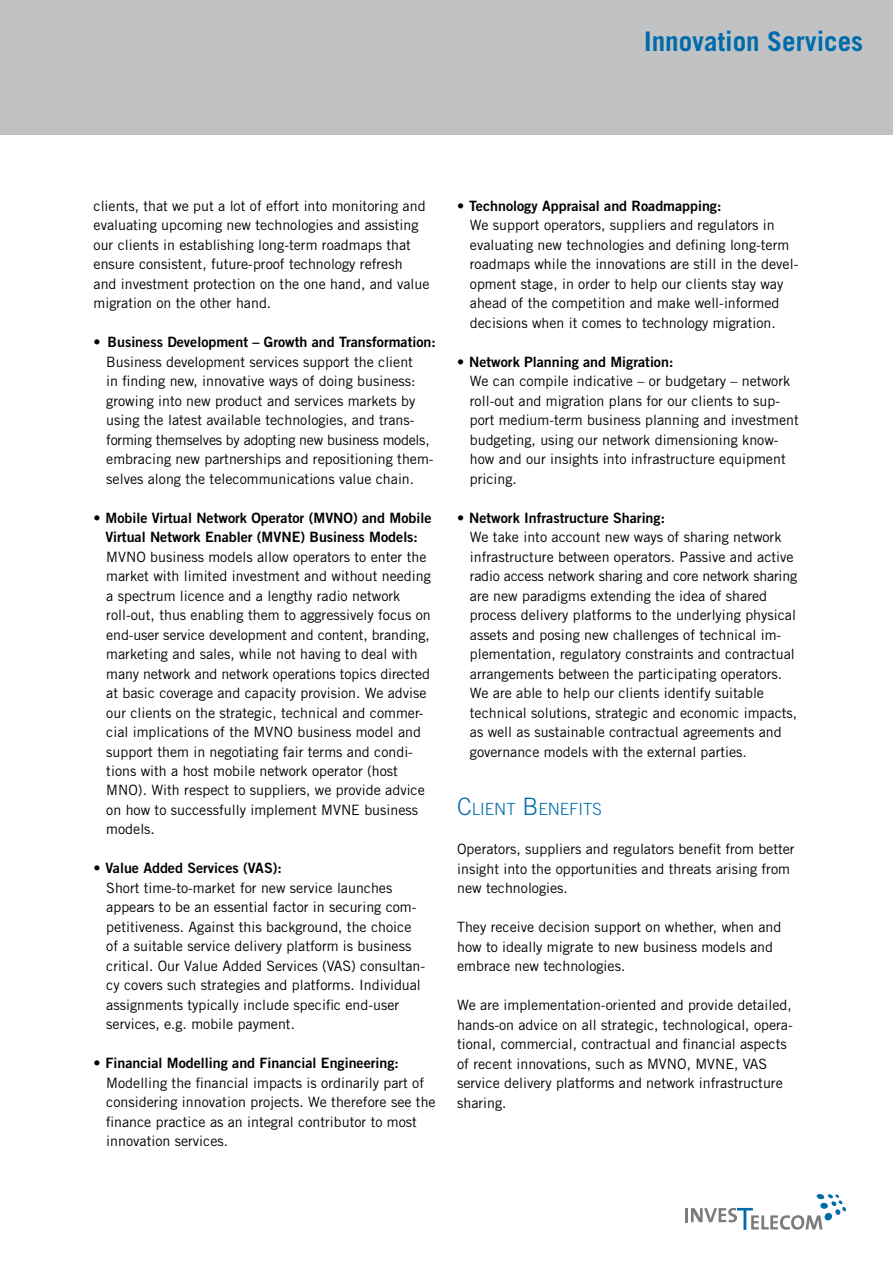
<style>
.page{position:relative;width:893px;height:1263px;background:#fff}
.page>*{position:absolute;margin:0;border:0;box-sizing:border-box;transform-origin:0 0}
.t1{font:700 27px "Trade Gothic LT";color:#006bab}
.t2{font:300 16.8px "Trade Gothic LT";color:#006bab}
.t3{font:14.25px/19.5px "Trade Gothic LT";color:#000}
.t4{font:14.25px/19.5px "Trade Gothic LT Bold Two";color:#000;text-align:center}
.s1{font-size:24px}
</style>
<div class="page">
<div style="left:0;top:0;width:893px;height:135px;background:#c0c2c3"></div>
<hr style="left:685px;top:1208px;width:3px;height:14px;background:#7b7c7e">
<svg style="left:691px;top:1194px;width:155px;height:36px"></svg>
<h1 class="t1" style="left:644px;top:24px;width:220px">Innovation Services</h1>
<p class="t3" style="left:94px;top:196px;width:338px">clients, that we put a lot of effort into monitoring and evaluating upcoming new technologies and assisting our clients in establishing long-term roadmaps that ensure consistent, future-proof technology refresh<br>and investment protection on the one hand, and value migration on the other hand.</p>
<p class="t4" style="left:94px;top:332px;width:344px">• Business Development – Growth and Transformation:</p>
<p class="t3" style="left:106px;top:352px;width:329px">Business development services support the client<br>in finding new, innovative ways of doing business: growing into new product and services markets by using the latest available technologies, and trans&shy;forming themselves by adopting new business models, embracing new partnerships and repositioning them&shy;selves along the telecommunications value chain.</p>
<p class="t4" style="left:94px;top:507px;width:339px">• Mobile Virtual Network Operator (MVNO) and Mobile<br>Virtual Network Enabler (MVNE) Business Models:</p>
<p class="t3" style="left:106px;top:546px;width:326px">MVNO business models allow operators to enter the market with limited investment and without needing a spectrum licence and a lengthy radio network roll-out, thus enabling them to aggressively focus on end-user service development and content, branding, marketing and sales, while not having to deal with many network and network operations topics directed at basic coverage and capacity provision. We advise our clients on the strategic, technical and commer&shy;cial implications of the MVNO business model and support them in negotiating fair terms and condi&shy;tions with a host mobile network operator (host MNO). With respect to suppliers, we provide advice on how to successfully implement MVNE business models.</p>
<p class="t4" style="left:94px;top:858px;width:190px">• Value Added Services (VAS):</p>
<p class="t3" style="left:106px;top:878px;width:320px">Short time-to-market for new service launches appears to be an essential factor in securing com&shy;petitiveness. Against this background, the choice of a suitable service delivery platform is business critical. Our Value Added Services (VAS) consultan&shy;cy covers such strategies and platforms. Individual assignments typically include specific end-user services, e.g. mobile payment.</p>
<p class="t4" style="left:94px;top:1053px;width:307px">• Financial Modelling and Financial Engineering:</p>
<p class="t3" style="left:106px;top:1073px;width:331px">Modelling the financial impacts is ordinarily part of considering innovation projects. We therefore see the finance practice as an integral contributor to most innovation services.</p>
<p class="t4" style="left:457px;top:195px;width:266px">• Technology Appraisal and Roadmapping:</p>
<p class="t3" style="left:470px;top:215px;width:330px">We support operators, suppliers and regulators in evaluating new technologies and defining long-term roadmaps while the innovations are still in the devel&shy;opment stage, in order to help our clients stay way ahead of the competition and make well-informed decisions when it comes to technology migration.</p>
<p class="t4" style="left:457px;top:351px;width:218px">• Network Planning and Migration:</p>
<p class="t3" style="left:470px;top:371px;width:330px">We can compile indicative – or budgetary – network roll-out and migration plans for our clients to sup&shy;port medium-term business planning and investment budgeting, using our network dimensioning know&shy;how and our insights into infrastructure equipment pricing.</p>
<p class="t4" style="left:457px;top:507px;width:209px">• Network Infrastructure Sharing:</p>
<p class="t3" style="left:470px;top:527px;width:329px">We take into account new ways of sharing network infrastructure between operators. Passive and active radio access network sharing and core network sharing are new paradigms extending the idea of shared process delivery platforms to the underlying physical assets and posing new challenges of technical im&shy;plementation, regulatory constraints and contractual arrangements between the participating operators.<br>We are able to help our clients identify suitable technical solutions, strategic and economic impacts, as well as sustainable contractual agreements and governance models with the external parties.</p>
<p class="t2" style="left:457px;top:799px;width:146px"><span class="s1">C</span>LIENT <span class="s1">B</span> ENEFITS</p>
<p class="t3" style="left:457px;top:839px;width:339px">Operators, suppliers and regulators benefit from better insight into the opportunities and threats arising from new technologies.</p>
<p class="t3" style="left:457px;top:917px;width:326px">They receive decision support on whether, when and how to ideally migrate to new business models and embrace new technologies.</p>
<p class="t3" style="left:457px;top:995px;width:337px">We are implementation-oriented and provide detailed, hands-on advice on all strategic, technological, opera&shy;tional, commercial, contractual and financial aspects of recent innovations, such as MVNO, MVNE, VAS service delivery platforms and network infrastructure sharing.</p>
</div>
